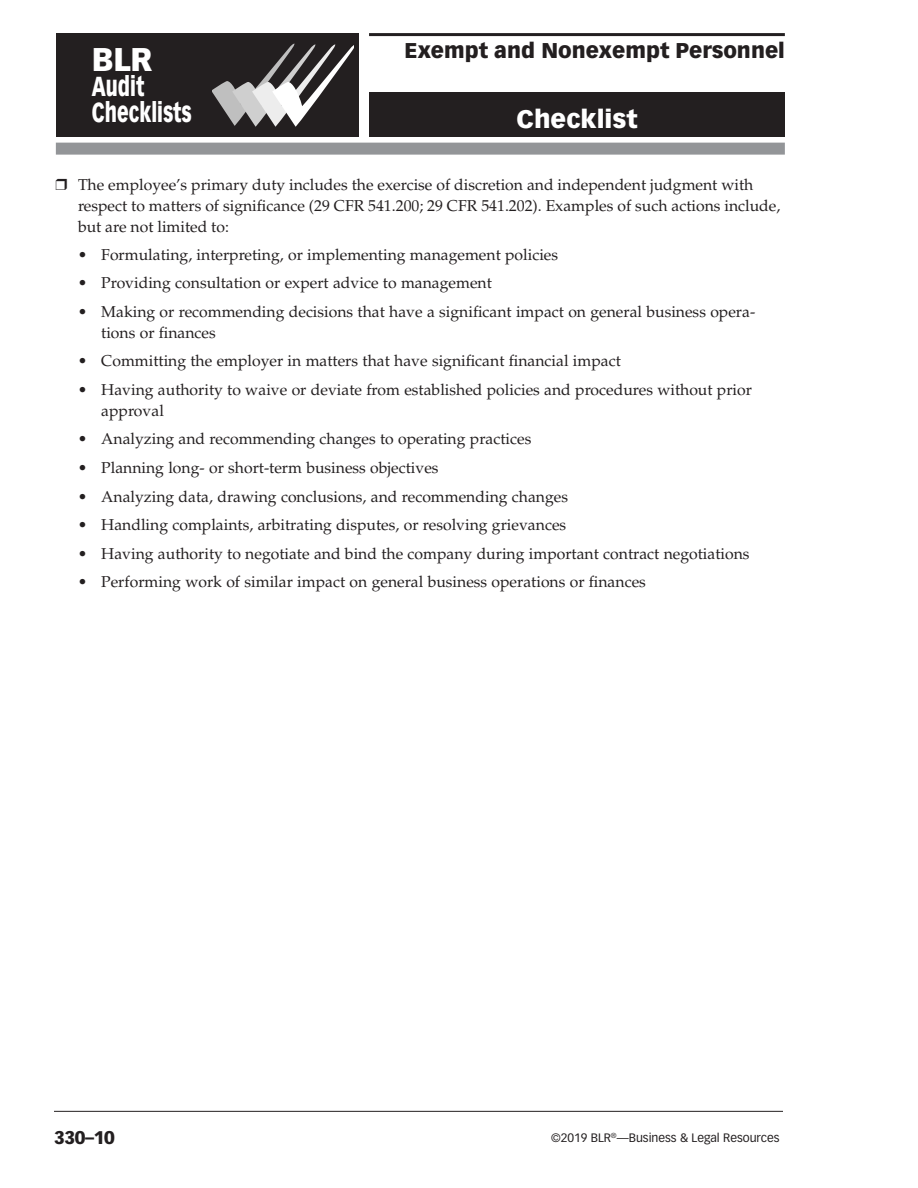
<style>
.page{position:relative;width:918px;height:1188px;background:#fff}
.page>*{position:absolute;margin:0;border:0;box-sizing:border-box;transform-origin:0 0}
.t1{font:900 32.25px "Vectora LT Std";color:#fff}
.t2{font:900 27px/25.5px "Vectora LT Std";color:#fff;scale:.68 1}
.t3{font:900 24.9px "Vectora LT Std";color:#fff}
._00_Runniung_Head{font:900 21px "Vectora LT Std";color:#231f20}
.t4{font:900 18px "Vectora LT Std";color:#231f20}
._3-Bullets_1_numbers{font:15.75px/21px "Palatino LT Std";color:#231f20}
._2-CL_Text_w_indent{font:15.75px/21px "Palatino LT Std";color:#231f20}
.copyright_align_righ{font:12px "Vectora LT Std";color:#231f20}
</style>
<div class="page">
<hr style="left:54px;top:1111px;width:729px;height:1px;background:#231f20">
<div style="left:369px;top:92px;width:416px;height:45px;background:#231f20"></div>
<hr style="left:369px;top:33px;width:416px;height:3px;background:#231f20">
<div style="left:56px;top:143px;width:729px;height:12px;background:#939598"></div>
<div style="left:56px;top:33px;width:302px;height:103px;background:#231f20"></div>
<svg style="left:212px;top:43px;width:141px;height:84px"></svg>
<p class="t1" style="left:92px;top:39px;width:62px">BLR</p>
<p class="t2" style="left:92px;top:74px;width:148px">Audit<br>Checklists</p>
<p class="_00_Runniung_Head" style="left:404px;top:37px;width:382px">Exempt and Nonexempt Personnel</p>
<p class="t3" style="left:517px;top:103px;width:122px">Checklist</p>
<p class="_2-CL_Text_w_indent" style="left:78px;top:175px;width:704px">The employee’s primary duty includes the exercise of discretion and independent judgment with respect to matters of significance (29 CFR 541.200; 29 CFR 541.202). Examples of such actions include, but are not limited to:</p>
<p class="_3-Bullets_1_numbers" style="left:78px;top:244px;width:482px">• Formulating, interpreting, or implementing management policies</p>
<p class="_3-Bullets_1_numbers" style="left:78px;top:273px;width:416px">• Providing consultation or expert advice to management</p>
<p class="_3-Bullets_1_numbers" style="left:101px;top:301px;width:656px;text-indent:-24px">• Making or recommending decisions that have a significant impact on general business opera&shy;tions or finances</p>
<p class="_3-Bullets_1_numbers" style="left:78px;top:351px;width:545px">• Committing the employer in matters that have significant financial impact</p>
<p class="_3-Bullets_1_numbers" style="left:101px;top:379px;width:652px;text-indent:-24px">• Having authority to waive or deviate from established policies and procedures without prior approval</p>
<p class="_3-Bullets_1_numbers" style="left:78px;top:429px;width:455px">• Analyzing and recommending changes to operating practices</p>
<p class="_3-Bullets_1_numbers" style="left:78px;top:457px;width:362px">• Planning long- or short-term business objectives</p>
<p class="_3-Bullets_1_numbers" style="left:78px;top:486px;width:492px">• Analyzing data, drawing conclusions, and recommending changes</p>
<p class="_3-Bullets_1_numbers" style="left:78px;top:515px;width:490px">• Handling complaints, arbitrating disputes, or resolving grievances</p>
<p class="_3-Bullets_1_numbers" style="left:78px;top:543px;width:673px">• Having authority to negotiate and bind the company during important contract negotiations</p>
<p class="_3-Bullets_1_numbers" style="left:78px;top:572px;width:570px">• Performing work of similar impact on general business operations or finances</p>
<p class="t4" style="left:54px;top:1127px;width:62px">330–10</p>
<p class="copyright_align_righ" style="left:551px;top:1131px;width:230px">©2019 BLR<sup>®</sup>—Business &amp; Legal Resources</p>
</div>
